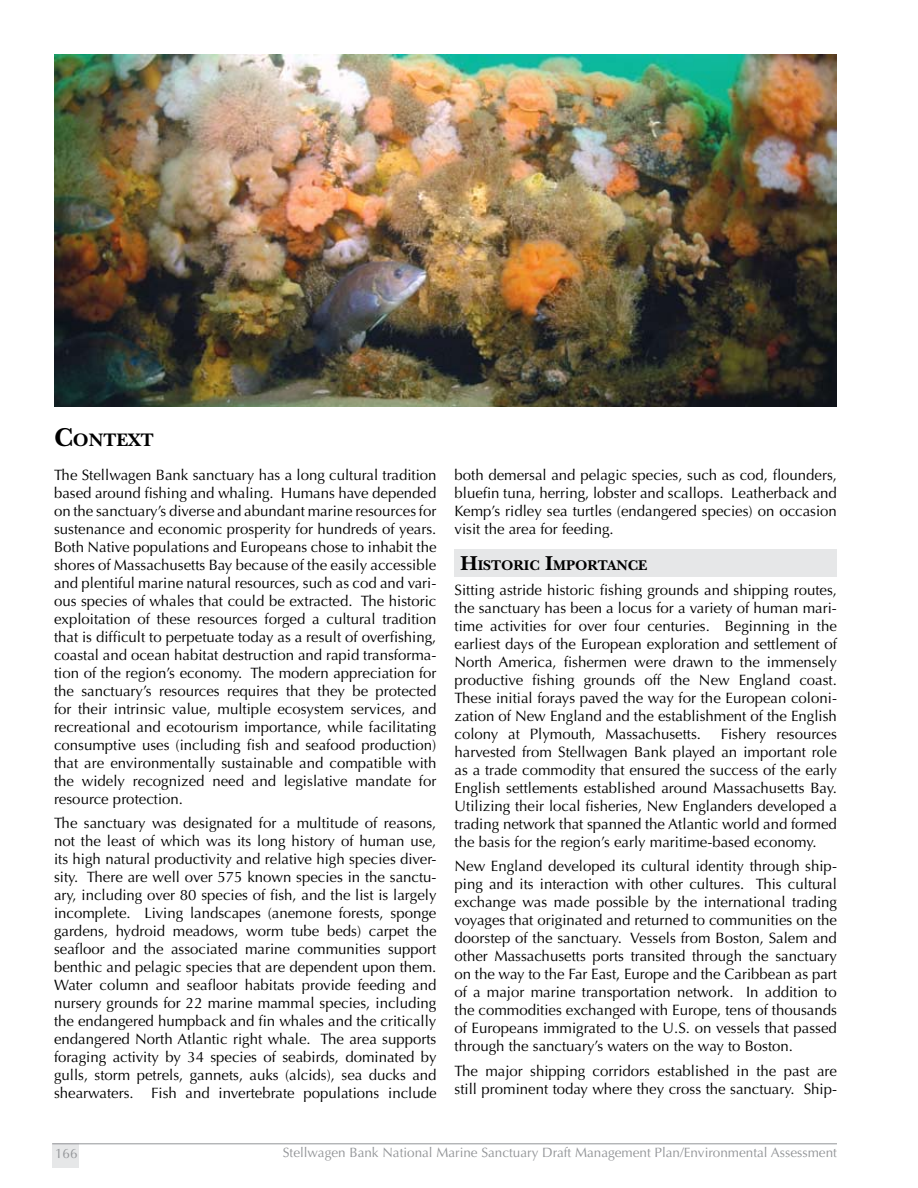
<style>
.page{position:relative;width:918px;height:1188px;background:#fff}
.page>*{position:absolute;margin:0;border:0;box-sizing:border-box;transform-origin:0 0}
.t1{font:700 18.9px "New Baskerville";color:#000}
.t2{font:15px/18px "Optima";color:#000;text-align:justify}
.t3{font:700 14.7px "New Baskerville";color:#000}
.t4{font:13.5px "Optima";color:#939598}
.s1{font-size:27px}
.s2{font-size:21px}
</style>
<div class="page">
<div style="left:52px;top:1144px;width:27px;height:24px;background:#e6e7e8"></div>
<hr style="left:52px;top:1144px;width:785px;height:1px;background:#939598">
<div style="left:454px;top:549px;width:383px;height:27px;background:#e6e7e8"></div>
<img style="left:54px;top:54px;width:783px;height:352px">
<p class="t1" style="left:54px;top:429px;width:101px"><span class="s1">C</span>ONTEXT</p>
<p class="t2" style="left:54px;top:466px;width:384px">The Stellwagen Bank sanctuary has a long cultural tradition based around fishing and whaling. Humans have depended on the sanctuary’s diverse and abundant marine resources for sustenance and economic prosperity for hundreds of years.<br>Both Native populations and Europeans chose to inhabit the shores of Massachusetts Bay because of the easily accessible and plentiful marine natural resources, such as cod and vari&shy;ous species of whales that could be extracted. The historic exploitation of these resources forged a cultural tradition that is difficult to perpetuate today as a result of overfishing, coastal and ocean habitat destruction and rapid transforma&shy;tion of the region’s economy. The modern appreciation for the sanctuary’s resources requires that they be protected for their intrinsic value, multiple ecosystem services, and recreational and ecotourism importance, while facilitating consumptive uses (including fish and seafood production) that are environmentally sustainable and compatible with the widely recognized need and legislative mandate for resource protection.</p>
<p class="t2" style="left:54px;top:815px;width:384px">The sanctuary was designated for a multitude of reasons, not the least of which was its long history of human use, its high natural productivity and relative high species diver&shy;sity. There are well over 575 known species in the sanctu&shy;ary, including over 80 species of fish, and the list is largely incomplete. Living landscapes (anemone forests, sponge gardens, hydroid meadows, worm tube beds) carpet the seafloor and the associated marine communities support benthic and pelagic species that are dependent upon them.<br>Water column and seafloor habitats provide feeding and nursery grounds for 22 marine mammal species, including the endangered humpback and fin whales and the critically endangered North Atlantic right whale. The area supports foraging activity by 34 species of seabirds, dominated by gulls, storm petrels, gannets, auks (alcids), sea ducks and shearwaters. Fish and invertebrate populations include</p>
<p class="t2" style="left:454px;top:467px;width:384px">both demersal and pelagic species, such as cod, flounders, bluefin tuna, herring, lobster and scallops. Leatherback and Kemp’s ridley sea turtles (endangered species) on occasion visit the area for feeding.</p>
<p class="t3" style="left:460px;top:557px;width:188px"><span class="s2">H</span>ISTORIC <span class="s2">I</span>MPORTANCE</p>
<p class="t2" style="left:454px;top:581px;width:384px">Sitting astride historic fishing grounds and shipping routes, the sanctuary has been a locus for a variety of human mari&shy;time activities for over four centuries. Beginning in the earliest days of the European exploration and settlement of North America, fishermen were drawn to the immensely productive fishing grounds off the New England coast.<br>These initial forays paved the way for the European coloni&shy;zation of New England and the establishment of the English colony at Plymouth, Massachusetts.</p>
<p class="t2" style="left:454px;top:725px;width:384px;text-indent:266px">Fishery resources harvested from Stellwagen Bank played an important role as a trade commodity that ensured the success of the early English settlements established around Massachusetts Bay.<br>Utilizing their local fisheries, New Englanders developed a trading network that spanned the Atlantic world and formed the basis for the region’s early maritime-based economy.</p>
<p class="t2" style="left:454px;top:858px;width:384px">New England developed its cultural identity through ship&shy;ping and its interaction with other cultures. This cultural exchange was made possible by the international trading voyages that originated and returned to communities on the doorstep of the sanctuary. Vessels from Boston, Salem and other Massachusetts ports transited through the sanctuary on the way to the Far East, Europe and the Caribbean as part of a major marine transportation network. In addition to the commodities exchanged with Europe, tens of thousands of Europeans immigrated to the U.S. on vessels that passed through the sanctuary’s waters on the way to Boston.</p>
<p class="t2" style="left:454px;top:1062px;width:384px">The major shipping corridors established in the past are still prominent today where they cross the sanctuary. Ship-</p>
<p class="t4" style="left:55px;top:1145px;width:24px">166</p>
<p class="t4" style="left:283px;top:1145px;width:556px">Stellwagen Bank National Marine Sanctuary Draft Management Plan/Environmental Assessment</p>
</div>
